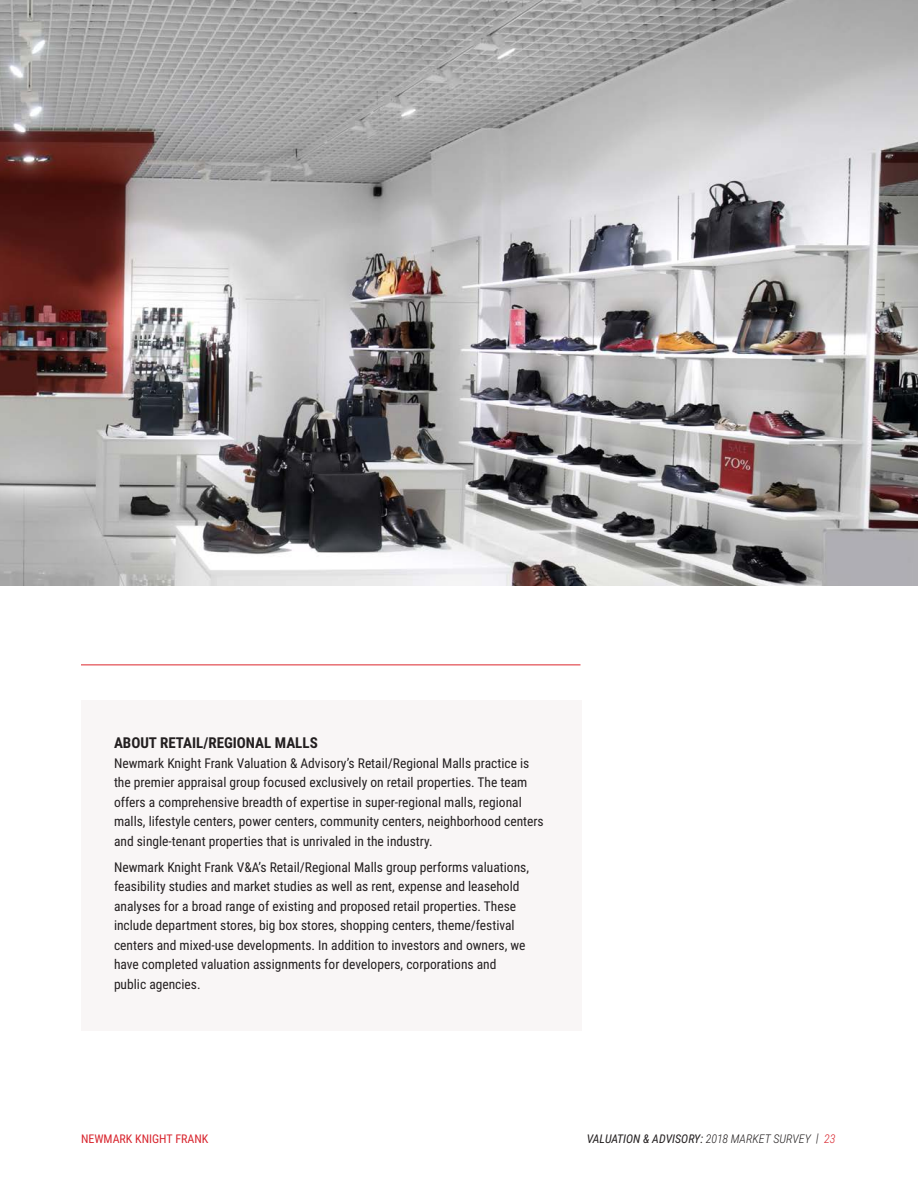
<style>
.page{position:relative;width:918px;height:1188px;background:#fff}
.page>*{position:absolute;margin:0;border:0;box-sizing:border-box;transform-origin:0 0}
.t1{font:700 15px "Roboto Condensed";color:#231f20}
.t2{font:13.5px/19.5px "Roboto Condensed";color:#231f20}
.t3{font:italic 12px "Roboto Condensed";color:#231f20}
.t4{font:12px "Roboto Condensed";color:#d8252e}
.s1{font-weight:300}
.s2{font-weight:300;color:#d8252e}
</style>
<div class="page">
<img style="left:0;top:0;width:918px;height:585px">
<hr style="left:81px;top:664px;width:499px;height:1px;background:#dc272d">
<div style="left:81px;top:700px;width:500px;height:331px;background:#f9f6f6"></div>
<p class="t1" style="left:114px;top:732px;width:205px">ABOUT RETAIL/REGIONAL MALLS</p>
<p class="t2" style="left:114px;top:753px;width:431px">Newmark Knight Frank Valuation &amp; Advisory’s Retail/Regional Malls practice is the premier appraisal group focused exclusively on retail properties. The team offers a comprehensive breadth of expertise in super-regional malls, regional malls, lifestyle centers, power centers, community centers, neighborhood centers and single-tenant properties that is unrivaled in the industry.</p>
<p class="t2" style="left:114px;top:857px;width:417px">Newmark Knight Frank V&amp;A’s Retail/Regional Malls group performs valuations, feasibility studies and market studies as well as rent, expense and leasehold analyses for a broad range of existing and proposed retail properties. These include department stores, big box stores, shopping centers, theme/festival centers and mixed-use developments. In addition to investors and owners, we have completed valuation assignments for developers, corporations and public agencies.</p>
<p class="t4" style="left:81px;top:1130px;width:129px">NEWMARK KNIGHT FRANK</p>
<p class="t3" style="left:587px;top:1130px;width:250px">VALUATION &amp; ADVISORY: <span class="s1">2018 MARKET SURVEY |</span> <span class="s2">23</span></p>
</div>
